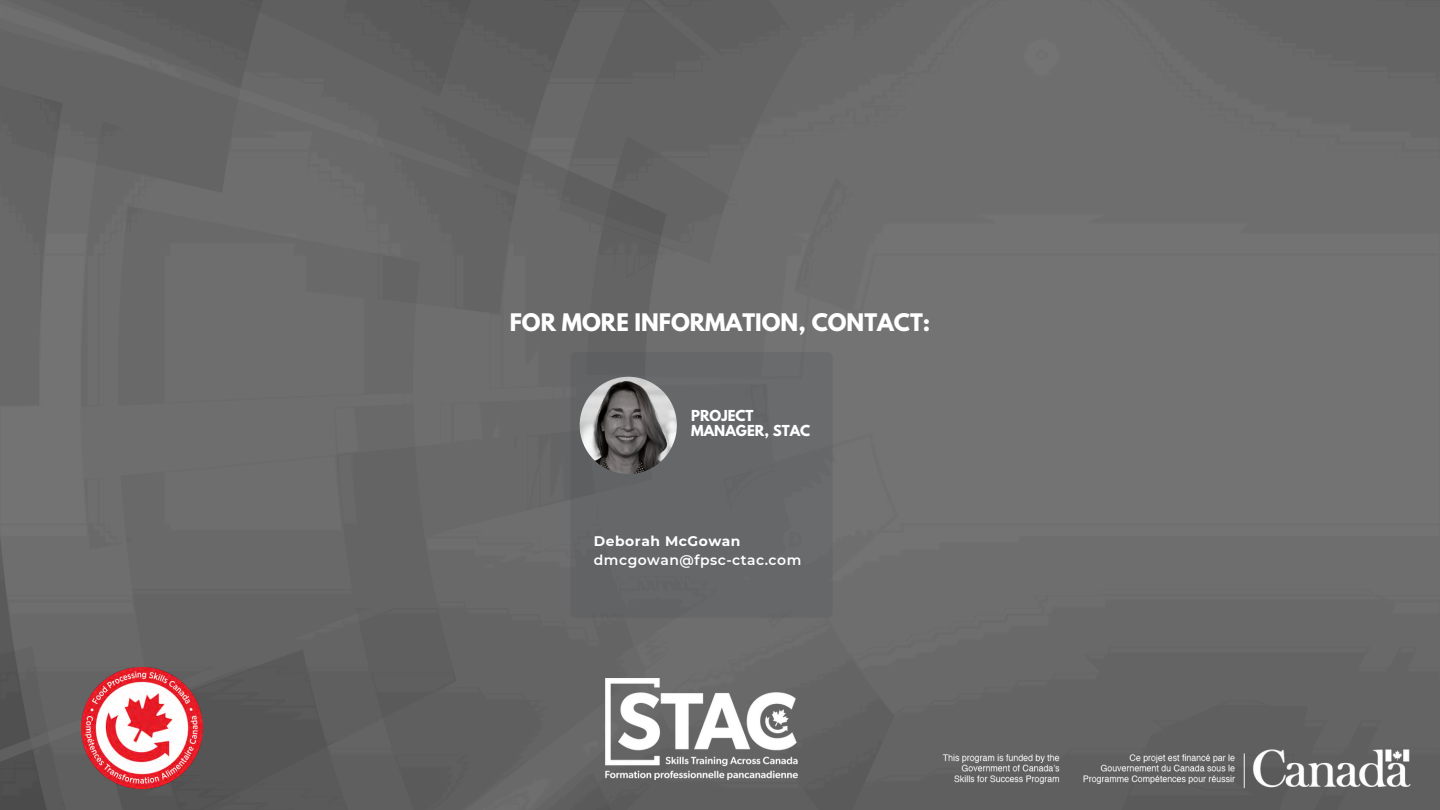
<style>
.page{position:relative;width:1440px;height:810px;background:#fff}
.page>*{position:absolute;margin:0;border:0;box-sizing:border-box;transform-origin:0 0}
.t1{font:700 21.5px "League Spartan";color:#fff}
.t2{font:600 13.9px "Montserrat";letter-spacing:.035em;color:#fff}
.t3{font:700 13.9px "Montserrat";letter-spacing:.035em;color:#fff}
.t4{font:700 13.4px/14.7px "League Spartan";color:#fff}
</style>
<div class="page">
<img style="left:0;top:0;width:1440px;height:810px">
<div style="left:570px;top:352px;width:263px;height:266px;background:#656768;border-radius:5px"></div>
<img style="left:580px;top:377px;width:97px;height:97px;border-radius:50%">
<img style="left:81px;top:667px;width:121px;height:122px">
<img style="left:913px;top:748px;width:503px;height:62px">
<img style="left:606px;top:678px;width:191px;height:102px">
<p class="t1" style="left:510px;top:312px;width:422px">FOR MORE INFORMATION, CONTACT:</p>
<p class="t4" style="left:691px;top:410px;width:121px">PROJECT<br>MANAGER, STAC</p>
<p class="t3" style="left:594px;top:533px;width:148px">Deborah McGowan</p>
<p class="t2" style="left:594px;top:551px;width:209px">dmcgowan@fpsc-ctac.com</p>
</div>
